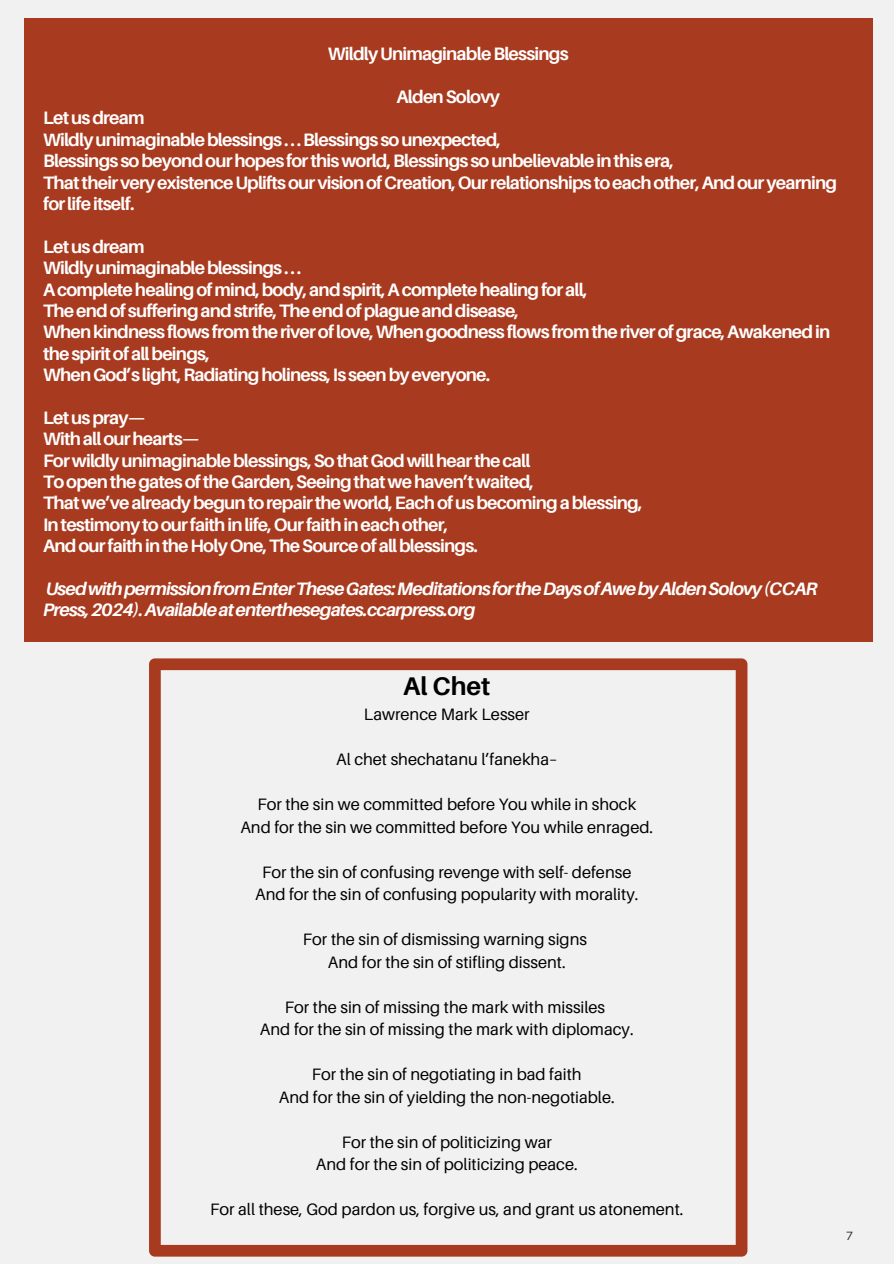
<style>
.page{position:relative;width:894px;height:1264px;background:#fff}
.page>*{position:absolute;margin:0;border:0;box-sizing:border-box;transform-origin:0 0}
.t1{font:700 25.5px "Aileron";color:#000}
.t2{font:700 18px/21.3px "Aileron";letter-spacing:-.045em;color:#fff}
.t3{font:italic 700 18px/21.3px "Aileron";letter-spacing:-.045em;color:#fff}
.t4{font:16.5px "Aileron";color:#000}
.t5{font:12px "Aileron";color:#2e2e2e}
</style>
<div class="page">
<div style="left:0;top:0;width:893px;height:1263px;background:#f1f1f1"></div>
<div style="left:24px;top:18px;width:847px;height:624px;background:#a83a1f"></div>
<svg style="left:149px;top:658px;width:598px;height:598px"></svg>
<h1 class="t2" style="left:328px;top:43px;width:242px">WildlyUnimaginableBlessings</h1>
<h1 class="t2" style="left:396px;top:86px;width:105px">AldenSolovy</h1>
<h1 class="t2" style="left:43px;top:107px;width:795px">Letusdream<br>Wildlyunimaginableblessings...Blessingssounexpected, Blessingssobeyondourhopesforthisworld,Blessingssounbelievableinthisera, ThattheirveryexistenceUpliftsourvisionofCreation,Ourrelationshipstoeachother,Andouryearning forlifeitself.</h1>
<h1 class="t2" style="left:43px;top:235px;width:788px">Letusdream<br>Wildlyunimaginableblessings...<br>Acompletehealingofmind,body,andspirit,Acompletehealingforall, Theendofsufferingandstrife,Theendofplagueanddisease, Whenkindnessflowsfromtheriveroflove,Whengoodnessflowsfromtheriverofgrace,Awakenedin thespiritofallbeings,<br>WhenGod’slight,Radiatingholiness,Isseenbyeveryone.</h1>
<h1 class="t2" style="left:43px;top:406px;width:600px">Letuspray—<br>Withallourhearts— Forwildlyunimaginableblessings,SothatGodwillhearthecall ToopenthegatesoftheGarden,Seeingthatwehaven’twaited, Thatwe’vealreadybeguntorepairtheworld,Eachofusbecomingablessing, Intestimonytoourfaithinlife,Ourfaithineachother, AndourfaithintheHolyOne,TheSourceofallblessings.</h1>
<h1 class="t3" style="left:43px;top:577px;width:775px">UsedwithpermissionfromEnterTheseGates:MeditationsfortheDaysofAwebyAldenSolovy(CCAR<br>Press,2024).Availableatenterthesegates.ccarpress.org</h1>
<p class="t1" style="left:403px;top:670px;width:89px">Al Chet</p>
<p class="t4" style="left:364px;top:704px;width:167px">Lawrence Mark Lesser</p>
<p class="t4" style="left:336px;top:749px;width:223px">Al chet shechatanu l’fanekha–</p>
<p class="t4" style="left:257px;top:794px;width:380px">For the sin we committed before You while in shock</p>
<p class="t4" style="left:240px;top:816px;width:414px">And for the sin we committed before You while enraged.</p>
<p class="t4" style="left:262px;top:861px;width:370px">For the sin of confusing revenge with self- defense</p>
<p class="t4" style="left:255px;top:884px;width:385px">And for the sin of confusing popularity with morality.</p>
<p class="t4" style="left:303px;top:929px;width:285px">For the sin of dismissing warning signs</p>
<p class="t4" style="left:328px;top:951px;width:239px">And for the sin of stifling dissent.</p>
<p class="t4" style="left:285px;top:996px;width:322px">For the sin of missing the mark with missiles</p>
<p class="t4" style="left:260px;top:1019px;width:375px">And for the sin of missing the mark with diplomacy.</p>
<p class="t4" style="left:312px;top:1064px;width:271px">For the sin of negotiating in bad faith</p>
<p class="t4" style="left:279px;top:1086px;width:337px">And for the sin of yielding the non-negotiable.</p>
<p class="t4" style="left:341px;top:1131px;width:212px">For the sin of politicizing war</p>
<p class="t4" style="left:316px;top:1154px;width:263px">And for the sin of politicizing peace.</p>
<p class="t4" style="left:210px;top:1199px;width:474px">For all these, God pardon us, forgive us, and grant us atonement.</p>
<p class="t5" style="left:845px;top:1228px;width:8px">7</p>
</div>
